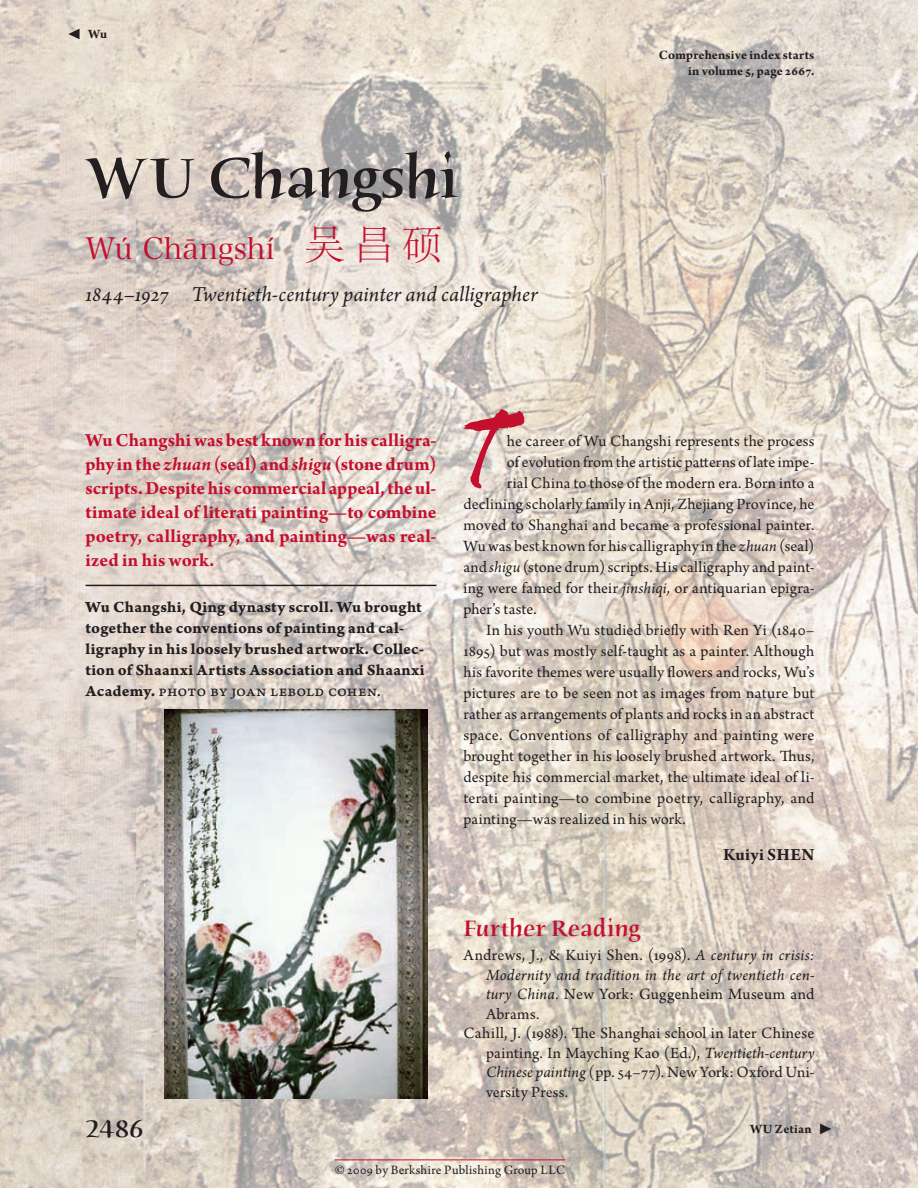
<style>
.page{position:relative;width:918px;height:1188px;background:#fff}
.page>*{position:absolute;margin:0;border:0;box-sizing:border-box;transform-origin:0 0}
.TextDrop{font:114.9px "Tiger Rag Plain";color:#c3102f}
.HeadwordTitle{font:500 60px "Humana Serif ITC Std";letter-spacing:-.005em;color:#231f20}
.HeadwordTranslation{font:30px "Hira Min Pro N W3";letter-spacing:.005em;color:#c3102f}
.t1{font:700 30px "Arno Pro";color:#231f20}
.Folio{font:500 25.5px "Humana Serif ITC Std";color:#231f20}
.ReadingHead{font:500 24px "Humana Serif ITC Std";color:#c3102f}
.HeadwordBiography{font:italic 22.5px "Arno Pro";letter-spacing:.005em;color:#231f20}
.Intro{font:700 19.5px/24px "Arno Pro";letter-spacing:.01em;color:#c3102f;text-align:justify}
.Author{font:700 18px "Arno Pro";letter-spacing:.02em;color:#231f20}
.TextKeep{font:16.5px/21px "Arno Pro";letter-spacing:.015em;color:#231f20;text-align:justify}
.TextDrop-2{font:16.5px "Arno Pro";letter-spacing:.01em;color:#231f20}
.t2{font:16.5px/21px "Arno Pro Bold Caption";letter-spacing:.01em;color:#231f20}
.ReadingText{font:16.5px/19.5px "Arno Pro";letter-spacing:.01em;color:#231f20;text-align:justify}
.ReadingText-2{font:italic 16.5px/19.5px "Arno Pro";letter-spacing:.015em;color:#231f20;text-align:justify}
.IndexReference{font:700 13.5px/16.5px "Arno Pro";letter-spacing:.015em;color:#231f20;text-align:right}
.PDFCopyright{font:13.5px "Arno Pro";letter-spacing:.02em;color:#231f20}
.s1{font-family:"Adobe Song Std";font-weight:300;font-size:40.5px}
.s2{font-style:italic}
.s3{font-family:"Arno Pro Caption"}
.s4{font-style:normal}
</style>
<div class="page">
<img style="left:0;top:0;width:918px;height:1188px">
<hr style="left:335px;top:1160px;width:230px;height:1px;background:#c3102f">
<hr style="left:86px;top:585px;width:350px;height:1px;background:#231f20">
<img style="left:165px;top:709px;width:263px;height:390px">
<p class="t1" style="left:68px;top:14px;width:15px">◀</p>
<p class="IndexReference" style="left:88px;top:26px;width:21px">Wu</p>
<p class="HeadwordTitle" style="left:86px;top:143px;width:375px">WU Changshi</p>
<p class="HeadwordTranslation" style="left:86px;top:223px;width:359px">Wú Chāngshí <span class="s1">吴昌硕</span></p>
<p class="HeadwordBiography" style="left:86px;top:281px;width:454px">1844–1927 Twentieth-century painter and calligrapher</p>
<p class="IndexReference" style="left:659px;top:47px;width:157px">Comprehensive index starts in volume 5, page 2667.</p>
<p class="Intro" style="left:86px;top:429px;width:353px">Wu Changshi was best known for his calligra&shy;phy in the <span class="s2">zhuan</span> (seal) and <span class="s2">shigu</span> (stone drum) scripts. Despite his commercial appeal, the ul&shy;timate ideal of literati painting—to combine poetry, calligraphy, and painting—-was real&shy;ized in his work.</p>
<p class="t2" style="left:86px;top:597px;width:341px">Wu Changshi, Qing dynasty scroll. Wu brought together the conventions of painting and cal&shy;ligraphy in his loosely brushed artwork. Collec&shy;tion of Shaanxi Artists Association and Shaanxi Academy. <span class="s3">Photo by Joan Lebold Cohen.</span></p>
<p class="Folio" style="left:86px;top:1114px;width:60px">2486</p>
<p class="TextDrop" style="left:455px;top:381px;width:53px">T</p>
<p class="TextDrop-2" style="left:507px;top:431px;width:309px">he career of Wu Changshi represents the process</p>
<p class="TextDrop-2" style="left:507px;top:452px;width:309px">of evolution from the artistic patterns of late impe-</p>
<p class="TextDrop-2" style="left:507px;top:473px;width:309px">rial China to those of the modern era. Born into a</p>
<p class="TextDrop-2" style="left:464px;top:494px;width:352px">declining scholarly family in Anji, Zhejiang Province, he</p>
<p class="TextDrop-2" style="left:464px;top:515px;width:352px">moved to Shanghai and became a professional painter.</p>
<p class="TextDrop-2" style="left:464px;top:536px;width:352px">Wu was best known for his calligraphy in the <span class="s2">zhuan</span> (seal)</p>
<p class="TextDrop-2" style="left:464px;top:557px;width:352px">and <span class="s2">shigu</span> (stone drum) scripts. His calligraphy and paint-</p>
<p class="TextDrop-2" style="left:464px;top:578px;width:352px">ing were famed for their <span class="s2">jinshiqi,</span> or antiquarian epigra-</p>
<p class="TextDrop-2" style="left:464px;top:599px;width:75px">pher’s taste.</p>
<p class="TextKeep" style="left:464px;top:620px;width:353px;text-indent:22px">In his youth Wu studied briefly with Ren Yi (1840– 1895) but was mostly self--taught as a painter. Although his favorite themes were usually flowers and rocks, Wu’s pictures are to be seen not as images from nature but rather as arrangements of plants and rocks in an abstract space. Conventions of calligraphy and painting were brought together in his loosely brushed artwork. Thus, despite his commercial market, the ultimate ideal of li&shy;terati painting—-to combine poetry, calligraphy, and painting—was realized in his work.</p>
<p class="Author" style="left:723px;top:844px;width:93px">Kuiyi SHEN</p>
<p class="ReadingHead" style="left:464px;top:914px;width:178px">Further Reading</p>
<p class="ReadingText-2" style="left:486px;top:946px;width:330px;text-indent:-22px"><span class="s4">Andrews, J., &amp; Kuiyi Shen. (1998).</span> A century in crisis:<br>Modernity and tradition in the art of twentieth cen&shy;tury China. <span class="s4">New York: Guggenheim Museum and Abrams.</span></p>
<p class="ReadingText" style="left:486px;top:1024px;width:330px;text-indent:-22px">Cahill, J. (1988). The Shanghai school in later Chinese painting. In Mayching Kao (Ed.), <span class="s2">Twentieth--century Chinese painting</span> (pp. 54–77). New York: Oxford Uni&shy;versity Press.</p>
<p class="IndexReference" style="left:750px;top:1121px;width:63px">WU Zetian</p>
<p class="t1" style="left:819px;top:1109px;width:15px">▶</p>
<p class="PDFCopyright" style="left:335px;top:1162px;width:232px">© 2009 by Berkshire Publishing Group LLC</p>
</div>
